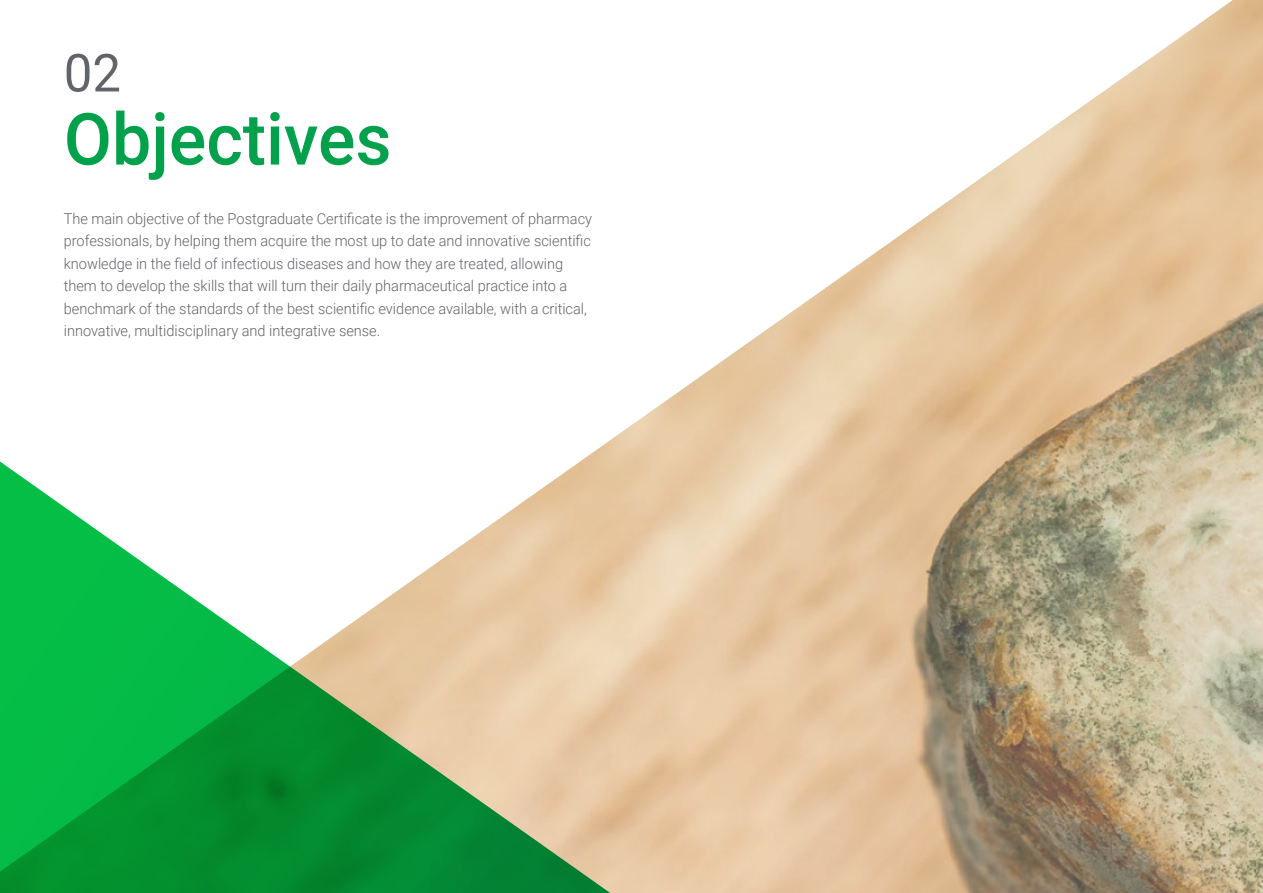
<style>
.page{position:relative;width:1263px;height:893px;background:#fff}
.page>*{position:absolute;margin:0;border:0;box-sizing:border-box;transform-origin:0 0}
.t1{font:500 72px "Roboto";color:#04a14d}
.t2{font:52.5px "Roboto";color:#61646a}
.t3{font:300 15px/22.5px "Roboto";color:#61646a}
</style>
<div class="page">
<img style="left:602px;top:0;width:661px;height:893px">
<svg style="left:0;top:446px;width:640px;height:447px"></svg>
<h2 class="t2" style="left:64px;top:36px;width:59px">02</h2>
<h1 class="t1" style="left:64px;top:89px;width:329px">Objectives</h1>
<p class="t3" style="left:64px;top:207px;width:530px">The main objective of the Postgraduate Certificate is the improvement of pharmacy professionals, by helping them acquire the most up to date and innovative scientific knowledge in the field of infectious diseases and how they are treated, allowing them to develop the skills that will turn their daily pharmaceutical practice into a benchmark of the standards of the best scientific evidence available, with a critical, innovative, multidisciplinary and integrative sense.</p>
</div>
